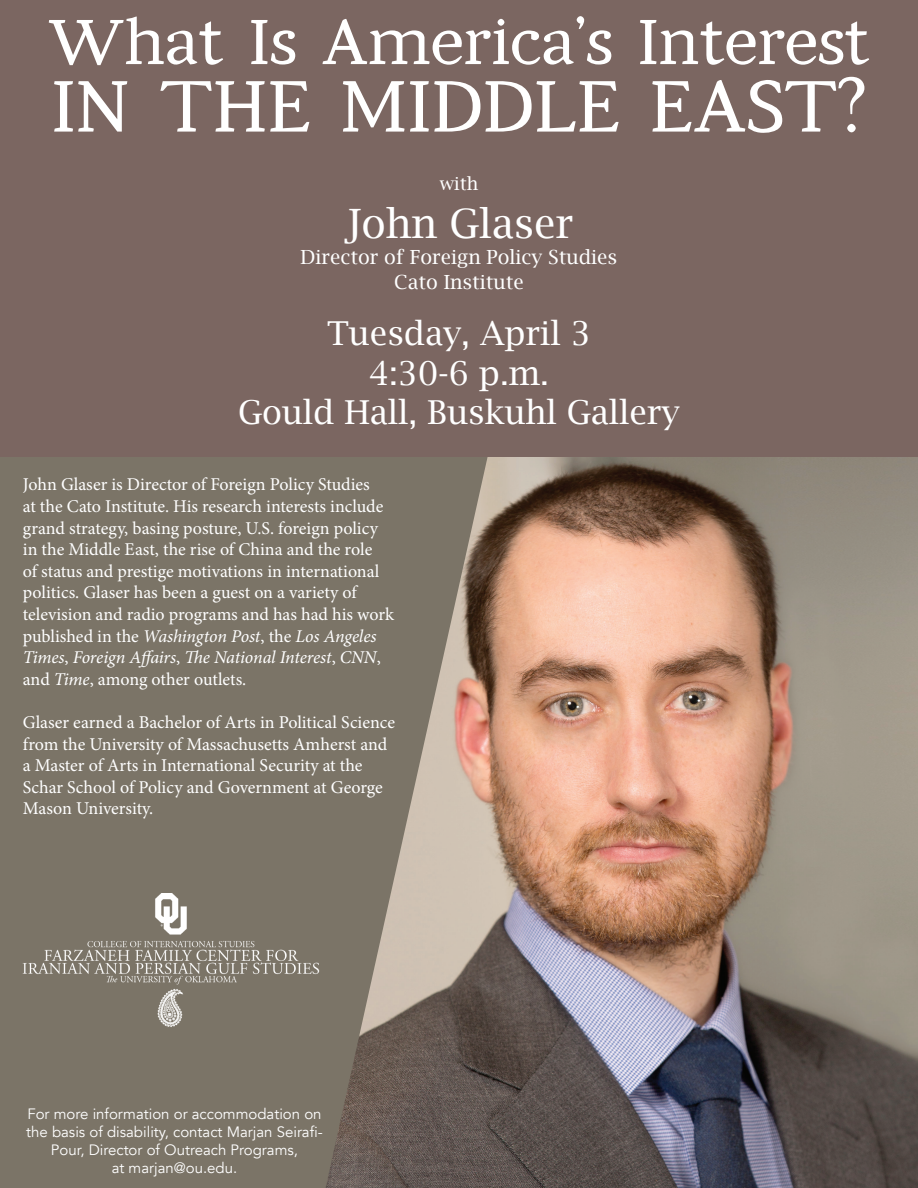
<style>
.page{position:relative;width:918px;height:1188px;background:#fff}
.page>*{position:absolute;margin:0;border:0;box-sizing:border-box;transform-origin:0 0}
.t1{font:72px "Kompani";letter-spacing:.01em;color:#fff}
.t2{font:63px "Kompani";color:#fff}
.t3{font:40.5px "Lucida Bright";color:#fff}
.t4{font:33px/39.6px "Lucida Bright";color:#fff;text-align:center}
.t5{font:19.5px/25.5px "Lucida Bright";color:#fff;text-align:center}
.t6{font:18px/21.6px "Minion Pro";letter-spacing:-.005em;color:#fff}
.t7{font:18px "Lucida Bright";color:#fff}
.t8{font:15px/18px "Avenir";color:#fff;text-align:center}
.s1{font-style:italic}
</style>
<div class="page">
<img style="left:513px;top:457px;width:405px;height:731px">
<svg style="left:0;top:457px;width:513px;height:731px;background:#81776a"></svg>
<div style="left:0;top:0;width:918px;height:457px;background:#7b6661"></div>
<img style="left:23px;top:894px;width:297px;height:92px">
<img style="left:156px;top:988px;width:30px;height:41px">
<h2 class="t2" style="left:48px;top:7px;width:823px">What Is America’s Interest</h2>
<h1 class="t1" style="left:52px;top:66px;width:816px">IN THE MIDDLE EAST?</h1>
<p class="t7" style="left:440px;top:173px;width:40px">with</p>
<h3 class="t3" style="left:344px;top:201px;width:231px">John Glaser</h3>
<p class="t5" style="left:301px;top:244px;width:318px">Director of Foreign Policy Studies<br>Cato Institute</p>
<h3 class="t4" style="left:238px;top:313px;width:443px">Tuesday, April 3<br>4:30-6 p.m.<br>Gould Hall, Buskuhl Gallery</h3>
<p class="t6" style="left:23px;top:474px;width:373px">John Glaser is Director of Foreign Policy Studies<br>at the Cato Institute. His research interests include grand strategy, basing posture, U.S. foreign policy in the Middle East, the rise of China and the role<br>of status and prestige motivations in international politics. Glaser has been a guest on a variety of television and radio programs and has had his work published in the <span class="s1">Washington Post</span>, the <span class="s1">Los Angeles Times</span>, <span class="s1">Foreign Affairs</span>, <span class="s1">The National Interest</span>, <span class="s1">CNN</span>, and <span class="s1">Time</span>, among other outlets.</p>
<p class="t6" style="left:23px;top:712px;width:374px">Glaser earned a Bachelor of Arts in Political Science from the University of Massachusetts Amherst and a Master of Arts in International Security at the Schar School of Policy and Government at George Mason University.</p>
<p class="t8" style="left:26px;top:1105px;width:298px">For more information or accommodation on the basis of disability, contact Marjan Seirafi-Pour, Director of Outreach Programs,<br>at marjan@ou.edu.</p>
</div>
